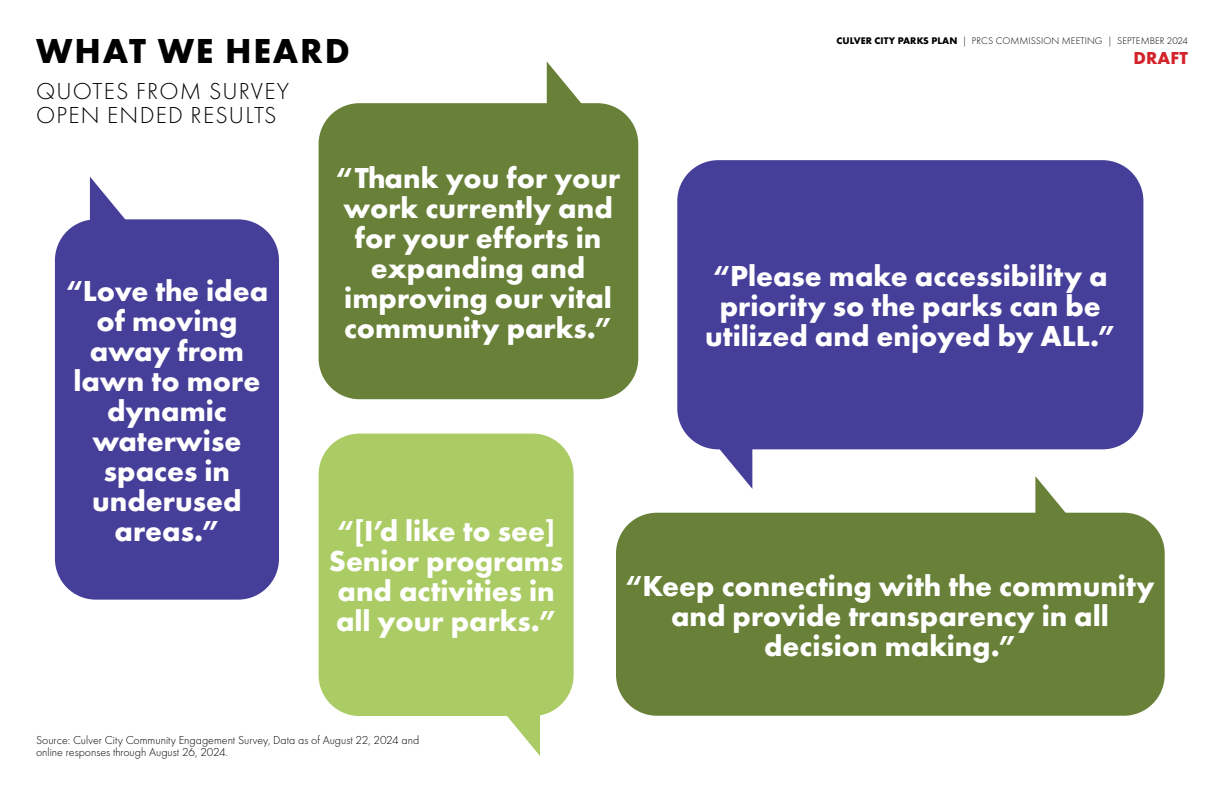
<style>
.page{position:relative;width:1224px;height:792px;background:#fff}
.page>*{position:absolute;margin:0;border:0;box-sizing:border-box;transform-origin:0 0}
.t1{font:700 36px "Futura PT";letter-spacing:.05em;color:#000}
.t2{font:700 30px/30px "Futura PT";color:#fff;text-align:center}
.t3{font:300 24px/24px "Futura PT";letter-spacing:.05em;color:#000}
.t4{font:700 18px "Futura PT";letter-spacing:.01em;color:#d2232a}
.t5{font:300 12px/12px "Futura PT";color:#000}
.t6{font:300 10px "Futura PT";letter-spacing:.01em;color:#000}
.s1{font-weight:700}
</style>
<div class="page">
<svg style="left:507px;top:715px;width:33px;height:41px"></svg>
<svg style="left:90px;top:177px;width:35px;height:42px"></svg>
<svg style="left:547px;top:62px;width:34px;height:41px"></svg>
<div style="left:55px;top:219px;width:224px;height:381px;background:#463f99;border-radius:41px"></div>
<div style="left:319px;top:434px;width:255px;height:282px;background:#abcb64;border-radius:41px"></div>
<div style="left:319px;top:103px;width:319px;height:296px;background:#688037;border-radius:41px"></div>
<svg style="left:700px;top:445px;width:52px;height:44px"></svg>
<div style="left:677px;top:160px;width:466px;height:289px;background:#463f99;border-radius:41px"></div>
<svg style="left:1035px;top:476px;width:54px;height:37px"></svg>
<div style="left:616px;top:513px;width:549px;height:203px;background:#688037;border-radius:41px"></div>
<p class="t1" style="left:36px;top:28px;width:315px">WHAT WE HEARD</p>
<p class="t3" style="left:36px;top:80px;width:254px">QUOTES FROM SURVEY<br>OPEN ENDED RESULTS</p>
<p class="t6" style="left:837px;top:35px;width:353px"><span class="s1">CULVER CITY PARKS PLAN</span> | PRCS COMMISSION MEETING | SEPTEMBER 2024</p>
<p class="t4" style="left:1133px;top:47px;width:56px">DRAFT</p>
<p class="t2" style="left:66px;top:275px;width:204px">“Love the idea of moving away from lawn to more dynamic waterwise spaces in underused areas.”</p>
<p class="t2" style="left:336px;top:162px;width:286px">“Thank you for your work currently and for your efforts in expanding and improving our vital community parks.”</p>
<p class="t2" style="left:705px;top:260px;width:412px">“Please make accessibility a priority so the parks can be utilized and enjoyed by ALL.”</p>
<p class="t2" style="left:329px;top:515px;width:236px;text-align:left">“[I’d like to see]<br>Senior programs and activities in all your parks.”</p>
<p class="t2" style="left:625px;top:570px;width:531px">“Keep connecting with the community and provide transparency in all decision making.”</p>
<p class="t5" style="left:36px;top:734px;width:385px">Source: Culver City Community Engagement Survey, Data as of August 22, 2024 and online responses through August 26, 2024.</p>
</div>
